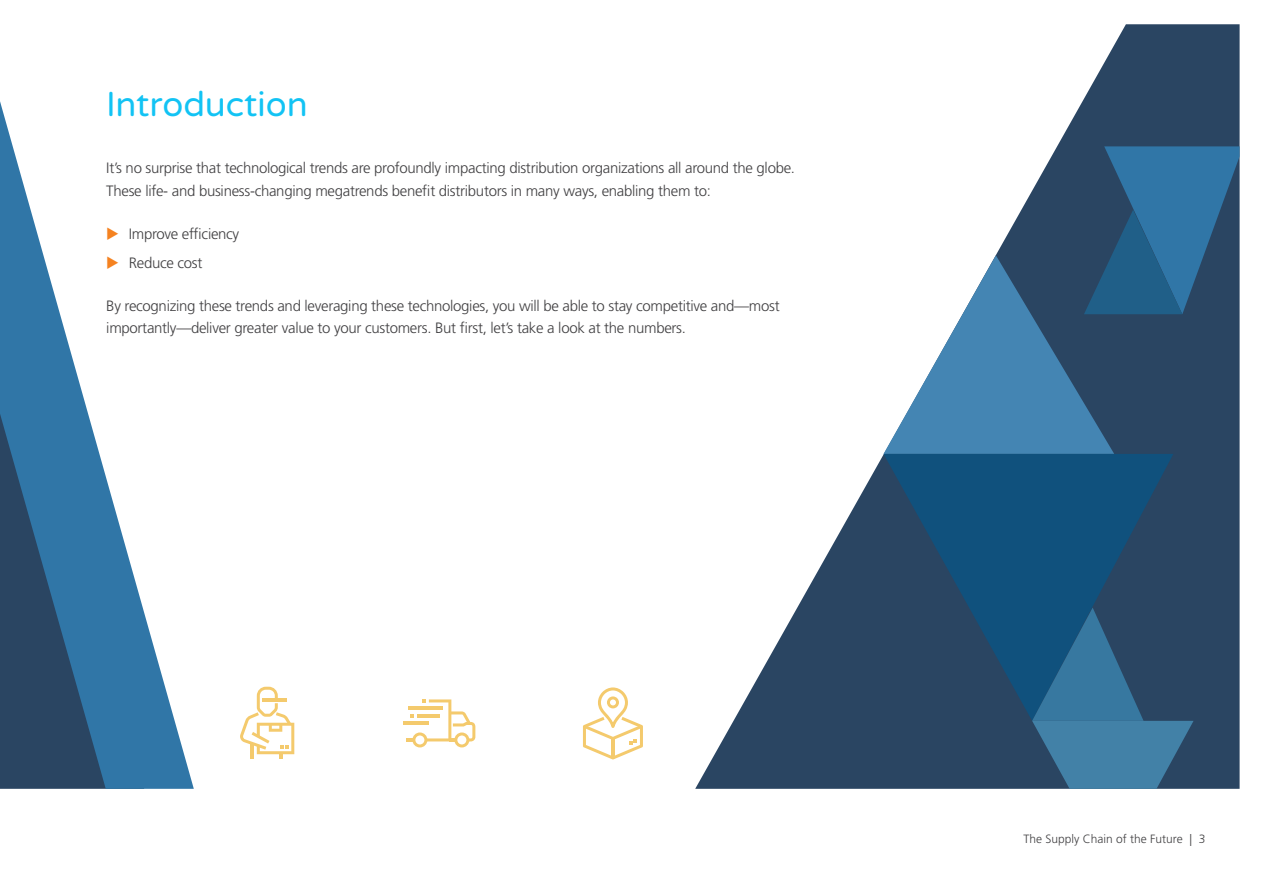
<style>
.page{position:relative;width:1263px;height:893px;background:#fff}
.page>*{position:absolute;margin:0;border:0;box-sizing:border-box;transform-origin:0 0}
.Blue_Headline{font:34.5px "Varela Round";letter-spacing:-.005em;color:#12c3f4}
.Text_10_15{font:300 15px/22.5px "Frutiger LT Std";letter-spacing:-.02em;color:#414042}
.t1{font:300 12px "Frutiger LT Std";color:#414042}
</style>
<div class="page">
<svg style="left:695px;top:24px;width:544px;height:765px"></svg>
<svg style="left:883px;top:255px;width:231px;height:199px;fill:#4485b3"></svg>
<svg style="left:883px;top:454px;width:290px;height:267px;background:#1b4b71"></svg>
<svg style="left:1032px;top:608px;width:161px;height:181px;background:#306286"></svg>
<svg style="left:1084px;top:146px;width:155px;height:168px;background:#2a5f88"></svg>
<svg style="left:0;top:101px;width:194px;height:688px"></svg>
<hr style="left:403px;top:722px;width:26px;height:3px;background:#f4ca6d">
<svg style="left:406px;top:699px;width:69px;height:48px"></svg>
<svg style="left:583px;top:687px;width:60px;height:72px"></svg>
<svg style="left:240px;top:687px;width:54px;height:72px"></svg>
<svg style="left:108px;top:227px;width:10px;height:12px"></svg>
<svg style="left:108px;top:256px;width:10px;height:13px"></svg>
<p class="Blue_Headline" style="left:106px;top:84px;width:203px">Introduction</p>
<p class="Text_10_15" style="left:106px;top:157px;width:687px">It’s no surprise that technological trends are profoundly impacting distribution organizations all around the globe.<br>These life- and business-changing megatrends benefit distributors in many ways, enabling them to:</p>
<p class="Text_10_15" style="left:129px;top:222px;width:112px">Improve efficiency</p>
<p class="Text_10_15" style="left:129px;top:252px;width:75px">Reduce cost</p>
<p class="Text_10_15" style="left:106px;top:294px;width:675px">By recognizing these trends and leveraging these technologies, you will be able to stay competitive and—most importantly—deliver greater value to your customers. But first, let’s take a look at the numbers.</p>
<p class="t1" style="left:1023px;top:832px;width:183px">The Supply Chain of the Future | 3</p>
</div>
